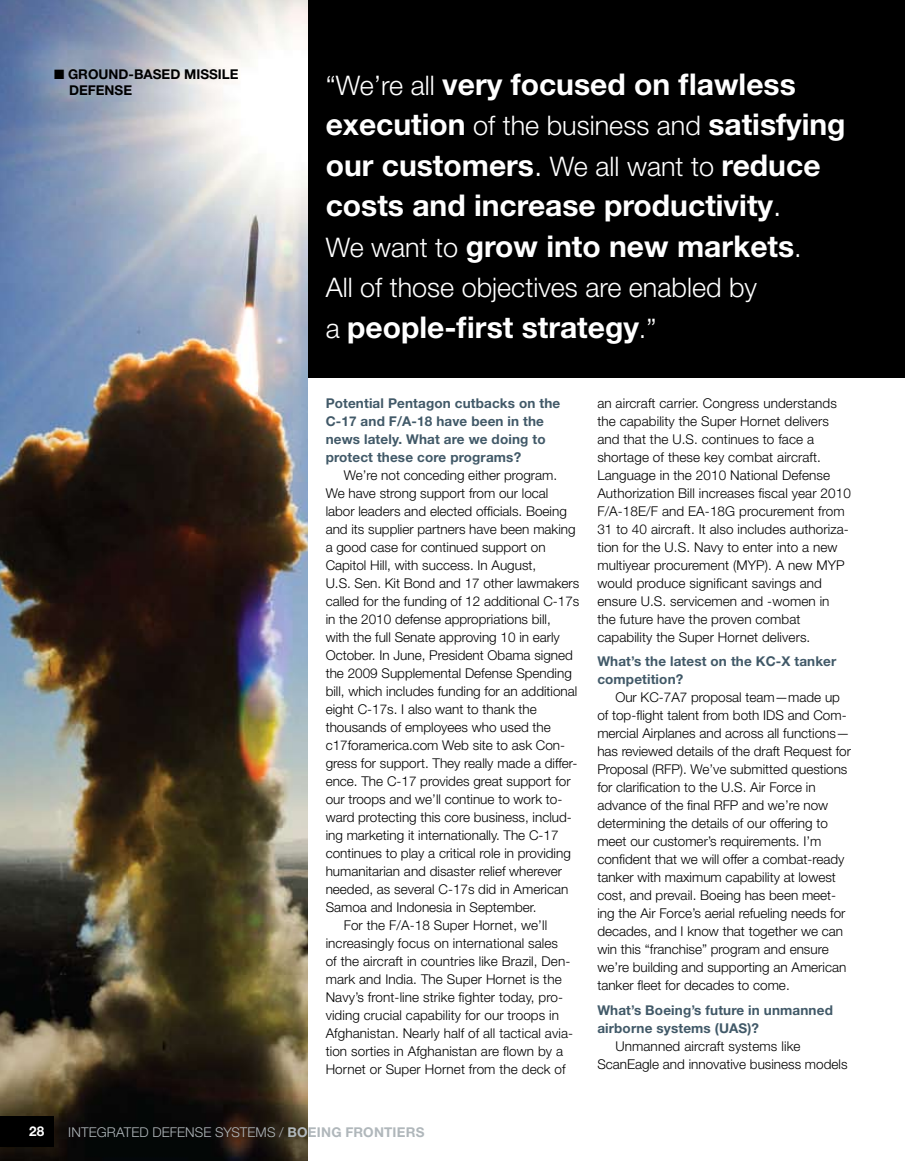
<style>
.page{position:relative;width:905px;height:1161px;background:#fff}
.page>*{position:absolute;margin:0;border:0;box-sizing:border-box;transform-origin:0 0}
.t1{font:700 30px/40.5px "Helvetica Neue";color:#fff}
.t2{font:300 27px "Helvetica Neue";color:#fff}
.t3{font:300 13.5px/18px "Helvetica Neue";color:#000}
.t4{font:700 13.5px/18px "Helvetica Neue";letter-spacing:.01em;color:#415968}
.t5{font:300 13.5px "Helvetica Neue";letter-spacing:.005em;color:#b0b7bb}
.t6{font:700 13.5px "Helvetica Neue";color:#000}
.t7{font:700 13.5px "Helvetica Neue";color:#fff}
.s1{font-weight:300;font-size:27px}
.s2{font-weight:300}
.s3{font-weight:700}
</style>
<div class="page">
<div style="left:266px;top:0;width:638px;height:378px;background:#000"></div>
<img style="left:0;top:0;width:308px;height:1161px">
<div style="left:0;top:1116px;width:54px;height:31px;background:#000"></div>
<svg style="left:54px;top:69px;width:10px;height:10px"></svg>
<p class="t6" style="left:68px;top:65px;width:125px">Ground-based Missi</p>
<p class="t6" style="left:222px;top:65px;width:17px">le</p>
<p class="t6" style="left:69px;top:82px;width:10px">Defense</p>
<h1 class="t1" style="left:325px;top:63px;width:521px"><span class="s1">“We’re all</span> very focused on flawless execution <span class="s1">of the business and</span> satisfying our customers<span class="s2">.</span> <span class="s1">We all want to</span> reduce costs and increase productivity<span class="s2">.<br></span><span class="s1">We want to</span> grow into new markets<span class="s1">.</span></h1>
<h2 class="t2" style="left:325px;top:271px;width:433px">All of those objectives are enabled by</h2>
<h1 class="t1" style="left:325px;top:306px;width:332px"><span class="s1">a</span> people-first strategy<span class="s1">.”</span></h1>
<p class="t4" style="left:326px;top:394px;width:236px">Potential Pentagon cutbacks on the<br>C-17 and F/A-18 have been in the news lately. What are we doing to protect these core programs?</p>
<p class="t3" style="left:344px;top:466px;width:215px">We’re not conceding either program.</p>
<p class="t3" style="left:326px;top:484px;width:224px">We have strong support from our local</p>
<p class="t3" style="left:326px;top:502px;width:243px">labor leaders and elected officials. Boeing</p>
<p class="t3" style="left:326px;top:520px;width:251px">and its supplier partners have been making</p>
<p class="t3" style="left:326px;top:538px;width:221px">a good case for continued support on</p>
<p class="t3" style="left:326px;top:556px;width:212px">Capitol Hill, with success. In August,</p>
<p class="t3" style="left:326px;top:574px;width:255px">U.S. Sen. Kit Bond and 17 other lawmakers</p>
<p class="t3" style="left:326px;top:592px;width:255px">called for the funding of 12 additional C-17s</p>
<p class="t3" style="left:326px;top:610px;width:227px">in the 2010 defense appropriations bill,</p>
<p class="t3" style="left:326px;top:628px;width:236px">with the full Senate approving 10 in early</p>
<p class="t3" style="left:326px;top:646px;width:249px">October. In June, President Obama signed</p>
<p class="t3" style="left:326px;top:664px;width:248px">the 2009 Supplemental Defense Spending</p>
<p class="t3" style="left:326px;top:682px;width:253px">bill, which includes funding for an additional</p>
<p class="t3" style="left:326px;top:700px;width:213px">eight C-17s. I also want to thank the</p>
<p class="t3" style="left:326px;top:718px;width:227px">thousands of employees who used the</p>
<p class="t3" style="left:326px;top:736px;width:241px">c17foramerica.com Web site to ask Con-</p>
<p class="t3" style="left:326px;top:754px;width:253px">gress for support. They really made a differ-</p>
<p class="t3" style="left:326px;top:772px;width:246px">ence. The C-17 provides great support for</p>
<p class="t3" style="left:326px;top:790px;width:238px">our troops and we’ll continue to work to-</p>
<p class="t3" style="left:326px;top:808px;width:248px">ward protecting this core business, includ-</p>
<p class="t3" style="left:326px;top:826px;width:234px">ing marketing it internationally. The C-17</p>
<p class="t3" style="left:326px;top:844px;width:247px">continues to play a critical role in providing</p>
<p class="t3" style="left:326px;top:862px;width:238px">humanitarian and disaster relief wherever</p>
<p class="t3" style="left:326px;top:880px;width:244px">needed, as several C-17s did in American</p>
<p class="t3" style="left:326px;top:898px;width:212px">Samoa and Indonesia in September.</p>
<p class="t3" style="left:344px;top:916px;width:205px">For the F/A-18 Super Hornet, we’ll</p>
<p class="t3" style="left:326px;top:934px;width:234px">increasingly focus on international sales</p>
<p class="t3" style="left:326px;top:952px;width:246px">of the aircraft in countries like Brazil, Den-</p>
<p class="t3" style="left:326px;top:970px;width:237px">mark and India. The Super Hornet is the</p>
<p class="t3" style="left:326px;top:988px;width:239px">Navy’s front-line strike fighter today, pro-</p>
<p class="t3" style="left:326px;top:1006px;width:235px">viding crucial capability for our troops in</p>
<p class="t3" style="left:326px;top:1024px;width:249px">Afghanistan. Nearly half of all tactical avia-</p>
<p class="t3" style="left:326px;top:1042px;width:239px">tion sorties in Afghanistan are flown by a</p>
<p class="t3" style="left:326px;top:1060px;width:241px">Hornet or Super Hornet from the deck of</p>
<p class="t3" style="left:597px;top:394px;width:255px">an aircraft carrier. Congress understands the capability the Super Hornet delivers and that the U.S. continues to face a shortage of these key combat aircraft.<br>Language in the 2010 National Defense Authorization Bill increases fiscal year 2010<br>F/A-18E/F and EA-18G procurement from 31 to 40 aircraft. It also includes authoriza&shy;tion for the U.S. Navy to enter into a new multiyear procurement (MYP). A new MYP would produce significant savings and ensure U.S. servicemen and -women in the future have the proven combat capability the Super Hornet delivers.</p>
<p class="t4" style="left:597px;top:652px;width:241px">What’s the latest on the KC-X tanker competition?</p>
<p class="t3" style="left:597px;top:688px;width:255px;text-indent:18px">Our KC-7A7 proposal team—made up of top-flight talent from both IDS and Com&shy;mercial Airplanes and across all functions— has reviewed details of the draft Request for Proposal (RFP). We’ve submitted questions for clarification to the U.S. Air Force in advance of the final RFP and we’re now determining the details of our offering to meet our customer’s requirements. I’m confident that we will offer a combat-ready tanker with maximum capability at lowest cost, and prevail. Boeing has been meet&shy;ing the Air Force’s aerial refueling needs for decades, and I know that together we can win this “franchise” program and ensure we’re building and supporting an American tanker fleet for decades to come.</p>
<p class="t4" style="left:597px;top:1001px;width:237px">What’s Boeing’s future in unmanned airborne systems (UAS)?</p>
<p class="t3" style="left:597px;top:1037px;width:252px;text-indent:18px">Unmanned aircraft systems like<br>ScanEagle and innovative business models</p>
<p class="t7" style="left:29px;top:1123px;width:17px">28</p>
<p class="t5" style="left:68px;top:1124px;width:357px">INTEGRATED DEFENSE SYSTEMS / <span class="s3">BOEING FRONTIERS</span></p>
</div>
